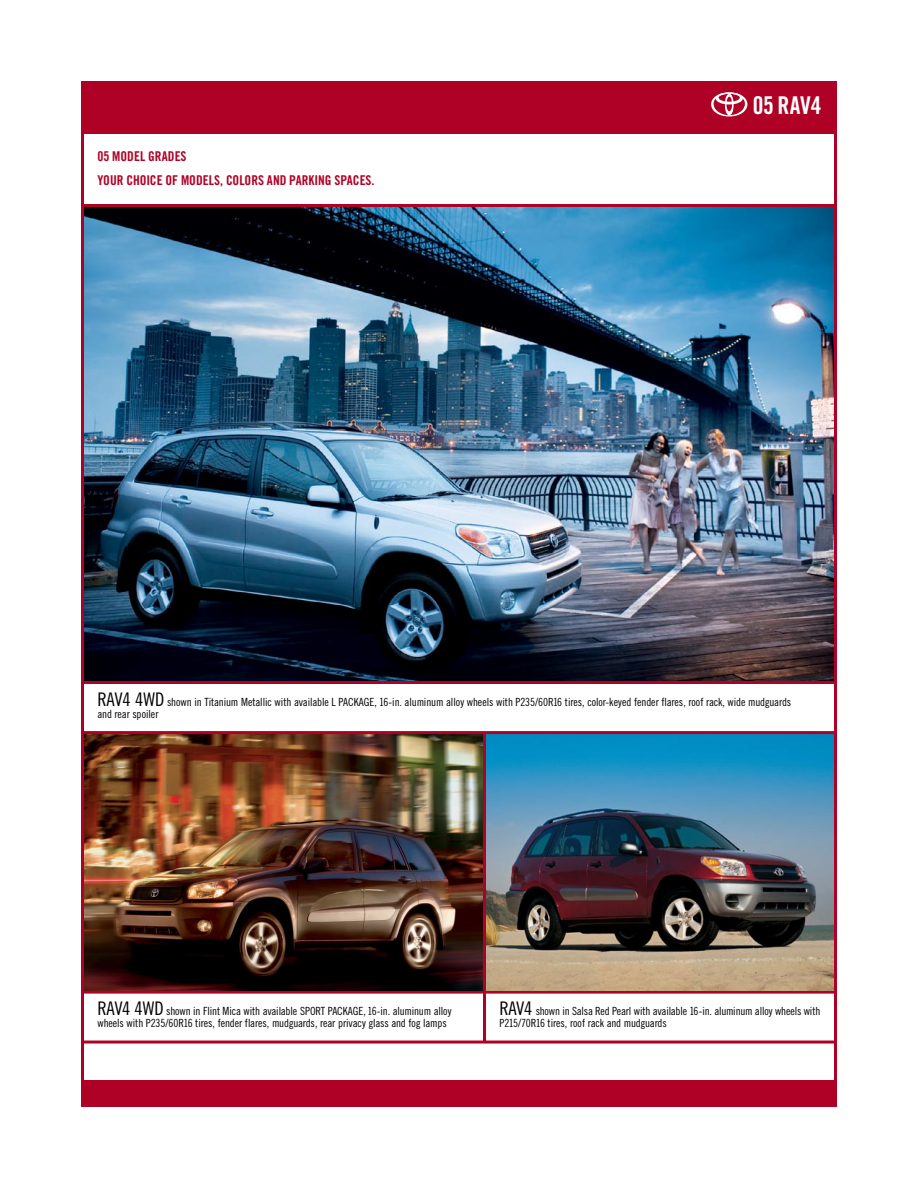
<style>
.page{position:relative;width:918px;height:1188px;background:#fff}
.page>*{position:absolute;margin:0;border:0;box-sizing:border-box;transform-origin:0 0}
.t1{font:700 condensed 24.45px "Saatchi Trade Gothic";letter-spacing:-.01em;color:#fff}
.eHdln{font:700 condensed 13.5px "Saatchi Trade Gothic";color:#af0025}
.ecopy{font:condensed 11.25px/12px "Saatchi Trade Gothic";letter-spacing:-.01em;color:#000}
.s1{font-size:18.75px}
</style>
<div class="page">
<div style="left:81px;top:81px;width:756px;height:53px;background:#af0025"></div>
<div style="left:81px;top:1081px;width:756px;height:26px;background:#af0025"></div>
<hr style="left:81px;top:991px;width:756px;height:3px;background:#af0025">
<hr style="left:81px;top:1041px;width:756px;height:3px;background:#af0025">
<svg style="left:711px;top:92px;width:36px;height:25px"></svg>
<img style="left:84px;top:207px;width:750px;height:474px">
<img style="left:84px;top:734px;width:399px;height:257px">
<img style="left:486px;top:734px;width:348px;height:257px">
<hr style="left:483px;top:733px;width:3px;height:309px;background:#af0025">
<hr style="left:81px;top:731px;width:756px;height:3px;background:#af0025">
<hr style="left:81px;top:681px;width:756px;height:3px;background:#af0025">
<p class="eHdln" style="left:98px;top:148px;width:91px">05 MODEL GRADES</p>
<p class="eHdln" style="left:98px;top:172px;width:279px">YOUR CHOICE OF MODELS, COLORS AND PARKING SPACES.</p>
<p class="t1" style="left:753px;top:90px;width:70px">05 RAV4</p>
<p class="ecopy" style="left:98px;top:695px;width:695px"><span class="s1">RAV4 4WD</span> shown in Titanium Metallic with available L PACKAGE, 16-in. aluminum alloy wheels with P235/60R16 tires, color-keyed fender flares, roof rack, wide mudguards and rear spoiler</p>
<p class="ecopy" style="left:98px;top:1005px;width:356px"><span class="s1">RAV4 4WD</span> shown in Flint Mica with available SPORT PACKAGE, 16-in. aluminum alloy wheels with P235/60R16 tires, fender flares, mudguards, rear privacy glass and fog lamps</p>
<p class="ecopy" style="left:500px;top:1005px;width:323px"><span class="s1">RAV4</span> shown in Salsa Red Pearl with available 16-in. aluminum alloy wheels with<br>P215/70R16 tires, roof rack and mudguards</p>
</div>
